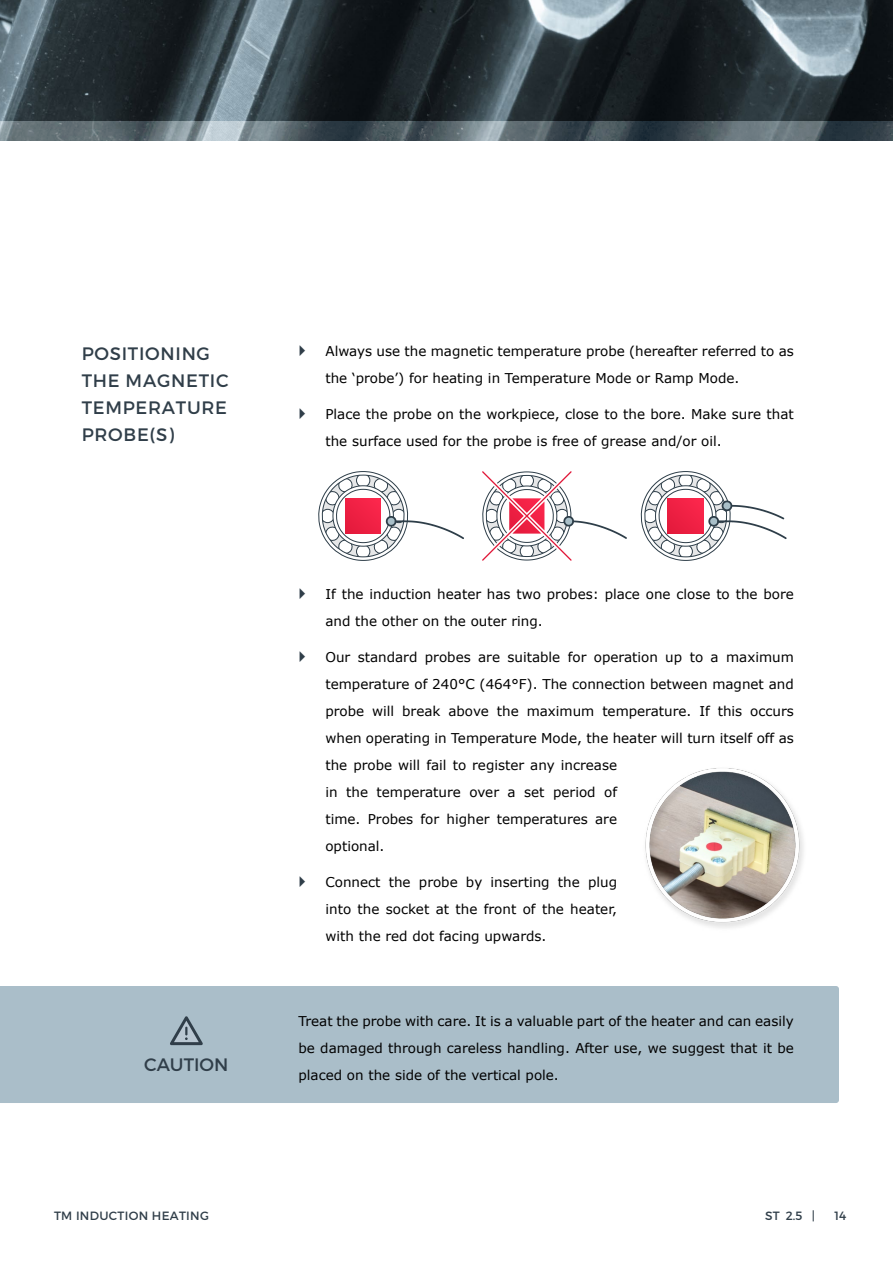
<style>
.page{position:relative;width:893px;height:1263px;background:#fff}
.page>*{position:absolute;margin:0;border:0;box-sizing:border-box;transform-origin:0 0}
.t1{font:18px/27px "TM Montserrat Regular";letter-spacing:.04em;color:#303e49}
.t2{font:18px "TM Montserrat Regular";color:#303e49}
.t3{font:13.5px/27px "Verdana";color:#000}
.t4{font:12px "TM Montserrat Regular";letter-spacing:.025em;color:#303e49}
</style>
<div class="page">
<img style="left:0;top:0;width:893px;height:121px">
<svg style="left:0;top:121px;width:893px;height:19px;background:#59676e"></svg>
<svg style="left:318px;top:471px;width:146px;height:90px"></svg>
<svg style="left:482px;top:471px;width:145px;height:90px"></svg>
<svg style="left:641px;top:471px;width:146px;height:90px"></svg>
<img style="left:645px;top:768px;width:159px;height:160px">
<div style="left:0;top:986px;width:839px;height:117px;background:#aabec9"></div>
<svg style="left:170px;top:1016px;width:33px;height:29px"></svg>
<h1 class="t1" style="left:82px;top:340px;width:148px">POSITIONING<br>THE MAGNETIC<br>TEMPERATURE<br>PROBE(S)</h1>
<h1 class="t2" style="left:144px;top:1054px;width:86px">CAUTION</h1>
<p class="t3" style="left:325px;top:337px;width:470px">Always use the magnetic temperature probe (hereafter referred to as the ‘probe’) for heating in Temperature Mode or Ramp Mode.</p>
<p class="t3" style="left:325px;top:400px;width:470px">Place the probe on the workpiece, close to the bore. Make sure that the surface used for the probe is free of grease and/or oil.</p>
<p class="t3" style="left:325px;top:580px;width:470px">If the induction heater has two probes: place one close to the bore and the other on the outer ring.</p>
<p class="t3" style="left:325px;top:643px;width:470px">Our standard probes are suitable for operation up to a maximum temperature of 240°C (464°F). The connection between magnet and probe will break above the maximum temperature. If this occurs when operating in Temperature Mode, the heater will turn itself off as the probe will fail to register any increase<br>in the temperature over a set period of<br>time. Probes for higher temperatures are<br>optional.</p>
<p class="t3" style="left:325px;top:868px;width:293px;text-align:justify">Connect the probe by inserting the plug into the socket at the front of the heater, with the red dot facing upwards.</p>
<p class="t3" style="left:298px;top:1008px;width:497px;text-align:justify">Treat the probe with care. It is a valuable part of the heater and can easily be damaged through careless handling. After use, we suggest that it be placed on the side of the vertical pole.</p>
<p class="t4" style="left:54px;top:1208px;width:156px">TM INDUCTION HEATING</p>
<p class="t4" style="left:765px;top:1208px;width:51px">ST 2.5 |</p>
<p class="t4" style="left:835px;top:1208px;width:13px">14</p>
</div>
